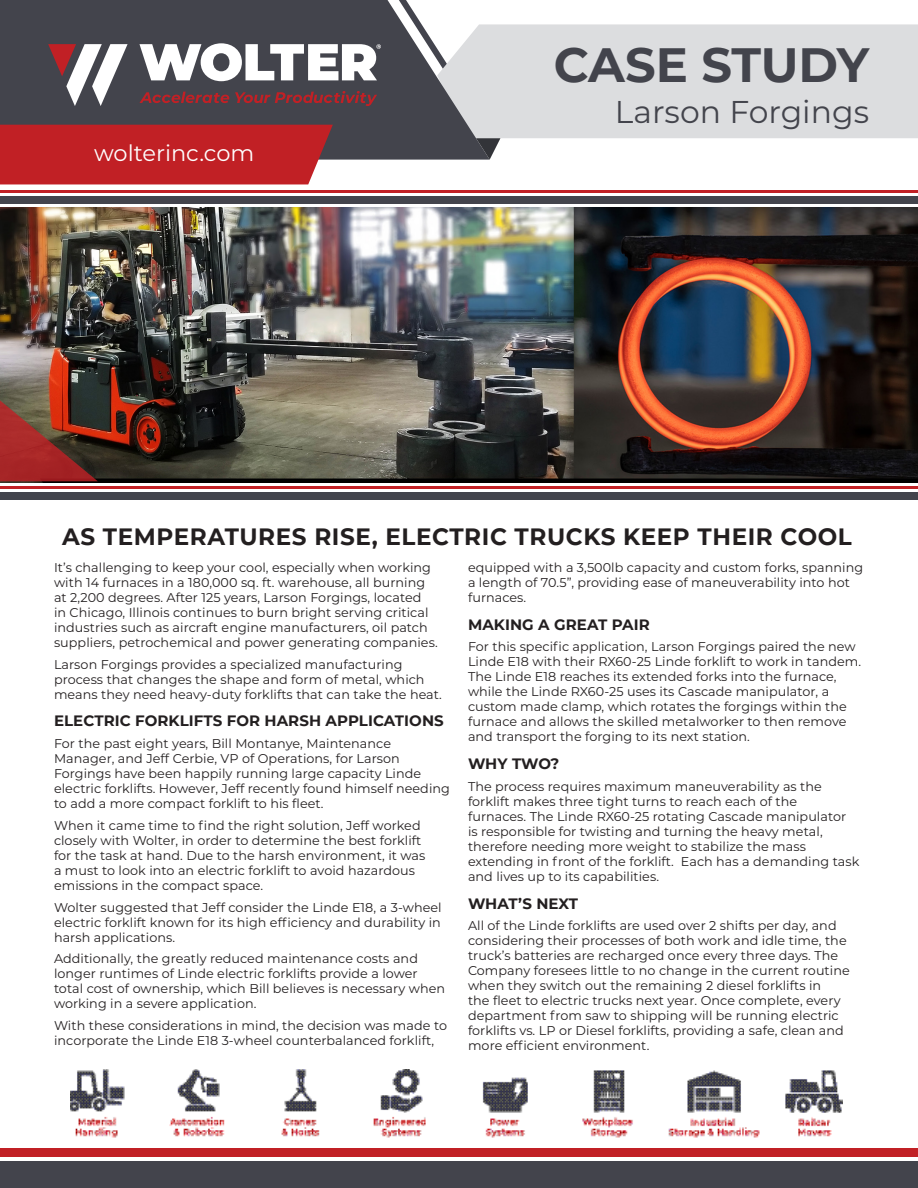
<style>
.page{position:relative;width:918px;height:1188px;background:#fff}
.page>*{position:absolute;margin:0;border:0;box-sizing:border-box;transform-origin:0 0}
.t1{font:700 48px "Montserrat";letter-spacing:-.01em;color:#43444c}
.t2{font:31.5px "Montserrat";color:#43444c}
.t3{font:700 23.55px "Montserrat";letter-spacing:.025em;color:#231f20}
.t4{font:22.5px "Montserrat";color:#fff}
.t5{font:700 15px "Montserrat";letter-spacing:.005em;color:#231f20}
.t6{font:12.75px/15px "Montserrat";letter-spacing:.005em;color:#231f20}
</style>
<div class="page">
<img style="left:0;top:207px;width:918px;height:276px">
<div style="left:500px;top:24px;width:418px;height:114px;background:#dcdddf"></div>
<svg style="left:0;top:0;width:500px;height:184px"></svg>
<div style="left:0;top:1161px;width:918px;height:27px;background:#43444c"></div>
<div style="left:0;top:1148px;width:918px;height:8px;background:#c12025"></div>
<img style="left:71px;top:1070px;width:771px;height:68px">
<svg style="left:0;top:379px;width:98px;height:102px;background:#7e372d"></svg>
<div style="left:0;top:492px;width:918px;height:7px;background:#43444c"></div>
<hr style="left:0;top:486px;width:918px;height:3px;background:#c12025">
<div style="left:0;top:196px;width:918px;height:8px;background:#43444c"></div>
<hr style="left:0;top:191px;width:918px;height:2px;background:#c12025">
<p class="t4" style="left:94px;top:138px;width:162px">wolterinc.com</p>
<p class="t1" style="left:554px;top:30px;width:317px">CASE STUDY</p>
<p class="t2" style="left:615px;top:90px;width:256px">Larson Forgings</p>
<p class="t3" style="left:62px;top:519px;width:791px">AS TEMPERATURES RISE, ELECTRIC TRUCKS KEEP THEIR COOL</p>
<p class="t6" style="left:54px;top:559px;width:385px">It’s challenging to keep your cool, especially when working with 14 furnaces in a 180,000 sq. ft. warehouse, all burning at 2,200 degrees. After 125 years, Larson Forgings, located<br>in Chicago, Illinois continues to burn bright serving critical industries such as aircraft engine manufacturers, oil patch suppliers, petrochemical and power generating companies.</p>
<p class="t6" style="left:54px;top:656px;width:389px">Larson Forgings provides a specialized manufacturing process that changes the shape and form of metal, which means they need heavy-duty forklifts that can take the heat.</p>
<p class="t5" style="left:54px;top:710px;width:391px">ELECTRIC FORKLIFTS FOR HARSH APPLICATIONS</p>
<p class="t6" style="left:54px;top:736px;width:397px">For the past eight years, Bill Montanye, Maintenance Manager, and Jeff Cerbie, VP of Operations, for Larson Forgings have been happily running large capacity Linde electric forklifts. However, Jeff recently found himself needing to add a more compact forklift to his fleet.</p>
<p class="t6" style="left:54px;top:817px;width:373px">When it came time to find the right solution, Jeff worked closely with Wolter, in order to determine the best forklift for the task at hand. Due to the harsh environment, it was a must to look into an electric forklift to avoid hazardous emissions in the compact space.</p>
<p class="t6" style="left:54px;top:899px;width:389px;text-align:justify">Wolter suggested that Jeff consider the Linde E18, a 3-wheel electric forklift known for its high efficiency and durability in harsh applications.</p>
<p class="t6" style="left:54px;top:951px;width:393px">Additionally, the greatly reduced maintenance costs and longer runtimes of Linde electric forklifts provide a lower total cost of ownership, which Bill believes is necessary when working in a severe application.</p>
<p class="t6" style="left:54px;top:1018px;width:395px">With these considerations in mind, the decision was made to incorporate the Linde E18 3-wheel counterbalanced forklift,</p>
<p class="t6" style="left:468px;top:559px;width:397px">equipped with a 3,500lb capacity and custom forks, spanning a length of 70.5”, providing ease of maneuverability into hot furnaces.</p>
<p class="t5" style="left:468px;top:613px;width:183px">MAKING A GREAT PAIR</p>
<p class="t6" style="left:468px;top:639px;width:395px">For this specific application, Larson Forgings paired the new Linde E18 with their RX60-25 Linde forklift to work in tandem.<br>The Linde E18 reaches its extended forks into the furnace, while the Linde RX60-25 uses its Cascade manipulator, a custom made clamp, which rotates the forgings within the furnace and allows the skilled metalworker to then remove and transport the forging to its next station.</p>
<p class="t5" style="left:468px;top:753px;width:93px">WHY TWO?</p>
<p class="t6" style="left:468px;top:778px;width:393px">The process requires maximum maneuverability as the forklift makes three tight turns to reach each of the<br>furnaces. The Linde RX60-25 rotating Cascade manipulator<br>is responsible for twisting and turning the heavy metal, therefore needing more weight to stabilize the mass extending in front of the forklift. Each has a demanding task and lives up to its capabilities.</p>
<p class="t5" style="left:468px;top:892px;width:112px">WHAT’S NEXT</p>
<p class="t6" style="left:468px;top:918px;width:383px">All of the Linde forklifts are used over 2 shifts per day, and considering their processes of both work and idle time, the truck’s batteries are recharged once every three days. The Company foresees little to no change in the current routine when they switch out the remaining 2 diesel forklifts in<br>the fleet to electric trucks next year. Once complete, every department from saw to shipping will be running electric forklifts vs. LP or Diesel forklifts, providing a safe, clean and more efficient environment.</p>
</div>
